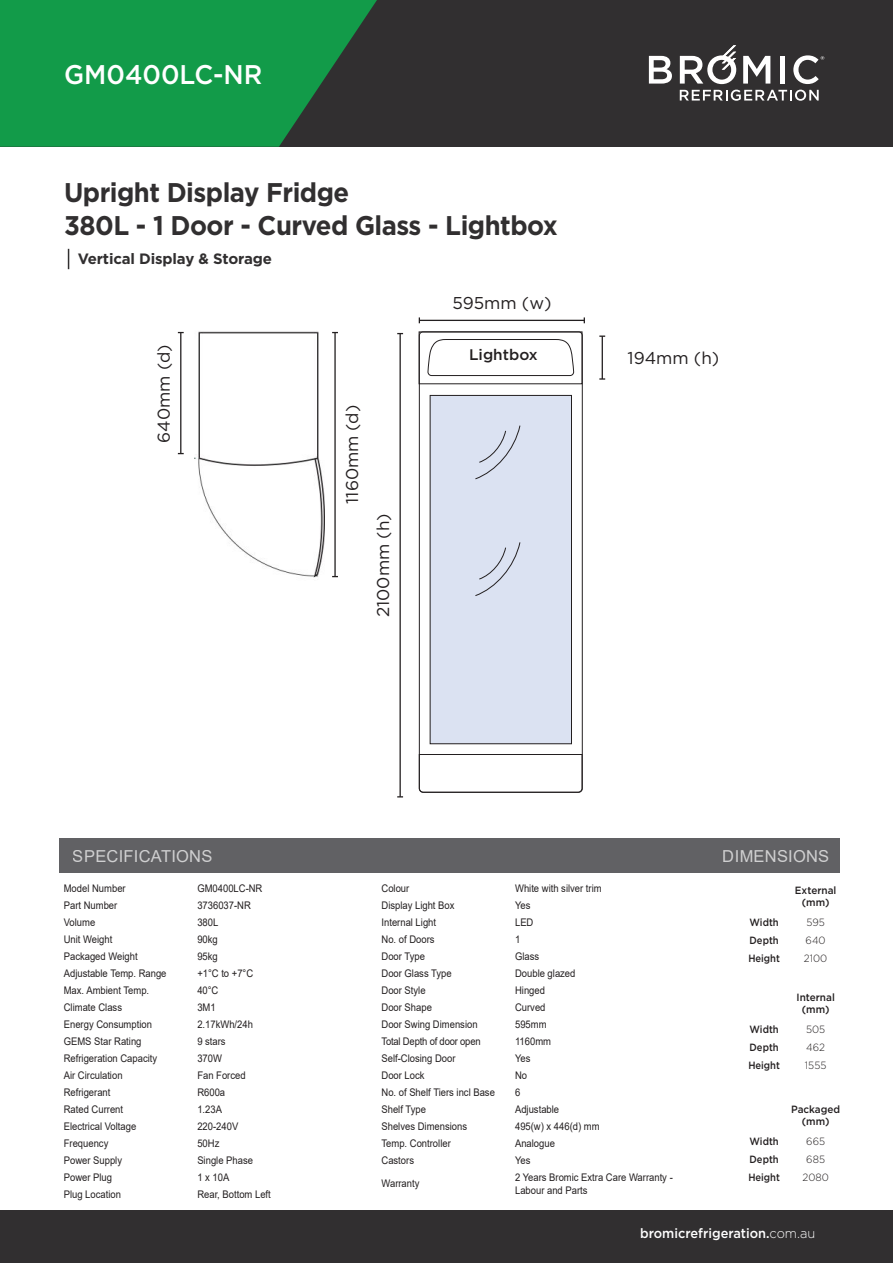
<style>
.page{position:relative;width:893px;height:1263px;background:#fff}
.page>*{position:absolute;margin:0;border:0;box-sizing:border-box;transform-origin:0 0}
.t1{font:700 27px/33px "Gotham";letter-spacing:-.02em;color:#312f30;scale:.95 1}
.t2{font:500 27px "Gotham";color:#fff;scale:.95 1}
.t3{font:17.1px "Gotham";color:#231f20}
.t4{font:16.5px "Arial";letter-spacing:.015em;color:#fff}
.t5{font:500 15.3px "Gotham";color:#231f20}
.t6{font:700 15px "Gotham";letter-spacing:-.01em;color:#312f30}
.t7{font:500 13.5px "Gotham";color:#fff;scale:.95 1}
.t8{font:10.5px/12.8px "Arial";color:#231f20;scale:.9 1}
.t9{font:500 10.5px/18px "Gotham";color:#231f20;text-align:justify;scale:.9 1}
.t10{font:500 10.5px/12px "Gotham";color:#231f20;text-align:center;scale:.95 1}
.t11{font:300 10.5px/18px "Gotham";color:#231f20;scale:.95 1}
.t12{font:10.5px "Arial";letter-spacing:-.02em;color:#231f20;scale:.9 1}
.s1{font-weight:300}
</style>
<div class="page">
<div style="left:60px;top:838px;width:780px;height:35px;background:#616164"></div>
<div style="left:0;top:0;width:893px;height:147px;background:#312f30"></div>
<svg style="left:0;top:0;width:377px;height:147px;background:#158e46"></svg>
<div style="left:0;top:1211px;width:893px;height:52px;background:#312f30"></div>
<hr style="left:419px;top:320px;width:165px;height:1px;background:#231f20">
<hr style="left:399px;top:334px;width:2px;height:463px;background:#231f20">
<hr style="left:602px;top:336px;width:1px;height:43px;background:#231f20">
<svg style="left:418px;top:331px;width:165px;height:462px"></svg>
<svg style="left:428px;top:339px;width:147px;height:37px"></svg>
<hr style="left:180px;top:333px;width:1px;height:121px;background:#231f20">
<hr style="left:334px;top:333px;width:2px;height:244px;background:#231f20">
<svg style="left:474px;top:425px;width:47px;height:55px;background:#d2d9e8"></svg>
<svg style="left:474px;top:541px;width:47px;height:56px;background:#d2d9e8"></svg>
<img style="left:194px;top:331px;width:130px;height:249px">
<svg style="left:68px;top:249px;width:1px;height:20px"></svg>
<svg style="left:649px;top:56px;width:23px;height:28px"></svg>
<svg style="left:743px;top:56px;width:27px;height:28px"></svg>
<div style="left:780px;top:56px;width:5px;height:28px;background:#fff"></div>
<svg style="left:793px;top:55px;width:31px;height:29px"></svg>
<svg style="left:680px;top:45px;width:56px;height:39px"></svg>
<svg style="left:680px;top:90px;width:139px;height:11px"></svg>
<h1 class="t2" style="left:64px;top:63px;width:210px">GM0400LC-NR</h1>
<h1 class="t1" style="left:64px;top:178px;width:521px">Upright Display Fridge<br>380L - 1 Door - Curved Glass - Lightbox</h1>
<h3 class="t6" style="left:78px;top:252px;width:196px">Vertical Display &amp; Storage</h3>
<h2 class="t3" style="left:156px;top:443px;width:100px;rotate:-90deg">640mm (d)</h2>
<h2 class="t3" style="left:345px;top:504px;width:100px;rotate:-90deg">1160mm (d)</h2>
<h2 class="t3" style="left:375px;top:617px;width:105px;rotate:-90deg">2100mm (h)</h2>
<h2 class="t3" style="left:452px;top:296px;width:101px">595mm (w)</h2>
<h3 class="t5" style="left:469px;top:348px;width:70px">Lightbox</h3>
<h2 class="t3" style="left:628px;top:350px;width:93px">194mm (h)</h2>
<h3 class="t4" style="left:73px;top:847px;width:141px">SPECIFICATIONS</h3>
<p class="t8" style="left:64px;top:882px;width:70px">Model Number</p>
<p class="t8" style="left:197px;top:882px;width:74px">GM0400LC-NR</p>
<p class="t8" style="left:64px;top:899px;width:61px">Part Number</p>
<p class="t8" style="left:197px;top:899px;width:61px">3736037-NR</p>
<p class="t8" style="left:64px;top:916px;width:37px">Volume</p>
<p class="t8" style="left:197px;top:916px;width:25px">380L</p>
<p class="t8" style="left:64px;top:933px;width:56px">Unit Weight</p>
<p class="t8" style="left:197px;top:933px;width:24px">90kg</p>
<p class="t8" style="left:64px;top:950px;width:84px">Packaged Weight</p>
<p class="t8" style="left:197px;top:950px;width:24px">95kg</p>
<p class="t8" style="left:64px;top:968px;width:116px">Adjustable Temp. Range</p>
<p class="t8" style="left:197px;top:968px;width:64px">+1°C to +7°C</p>
<p class="t8" style="left:64px;top:985px;width:96px">Max. Ambient Temp.</p>
<p class="t8" style="left:197px;top:985px;width:25px">40°C</p>
<p class="t8" style="left:64px;top:1002px;width:66px">Climate Class</p>
<p class="t8" style="left:197px;top:1002px;width:22px">3M1</p>
<p class="t8" style="left:64px;top:1019px;width:100px">Energy Consumption</p>
<p class="t8" style="left:197px;top:1019px;width:63px">2.17kWh/24h</p>
<p class="t8" style="left:64px;top:1036px;width:88px">GEMS Star Rating</p>
<p class="t8" style="left:197px;top:1036px;width:33px">9 stars</p>
<p class="t8" style="left:64px;top:1053px;width:105px">Refrigeration Capacity</p>
<p class="t8" style="left:197px;top:1053px;width:29px">370W</p>
<p class="t8" style="left:64px;top:1070px;width:67px">Air Circulation</p>
<p class="t8" style="left:197px;top:1070px;width:55px">Fan Forced</p>
<p class="t8" style="left:64px;top:1087px;width:53px">Refrigerant</p>
<p class="t8" style="left:197px;top:1087px;width:32px">R600a</p>
<p class="t8" style="left:64px;top:1104px;width:67px">Rated Current</p>
<p class="t8" style="left:197px;top:1104px;width:29px">1.23A</p>
<p class="t8" style="left:64px;top:1121px;width:82px">Electrical Voltage</p>
<p class="t8" style="left:197px;top:1121px;width:47px">220-240V</p>
<p class="t8" style="left:64px;top:1138px;width:51px">Frequency</p>
<p class="t8" style="left:197px;top:1138px;width:26px">50Hz</p>
<p class="t8" style="left:64px;top:1155px;width:66px">Power Supply</p>
<p class="t8" style="left:197px;top:1155px;width:63px">Single Phase</p>
<p class="t8" style="left:64px;top:1172px;width:55px">Power Plug</p>
<p class="t8" style="left:197px;top:1172px;width:37px">1 x 10A</p>
<p class="t8" style="left:64px;top:1189px;width:65px">Plug Location</p>
<p class="t8" style="left:197px;top:1189px;width:83px">Rear, Bottom Left</p>
<p class="t8" style="left:381px;top:882px;width:32px">Colour</p>
<p class="t8" style="left:515px;top:882px;width:98px">White with silver trim</p>
<p class="t8" style="left:381px;top:899px;width:83px">Display Light Box</p>
<p class="t8" style="left:515px;top:899px;width:19px">Yes</p>
<p class="t8" style="left:381px;top:916px;width:62px">Internal Light</p>
<p class="t8" style="left:515px;top:916px;width:22px">LED</p>
<p class="t8" style="left:381px;top:934px;width:60px">No. of Doors</p>
<p class="t8" style="left:515px;top:934px;width:7px">1</p>
<p class="t8" style="left:381px;top:951px;width:50px">Door Type</p>
<p class="t8" style="left:515px;top:951px;width:28px">Glass</p>
<p class="t8" style="left:381px;top:968px;width:79px">Door Glass Type</p>
<p class="t8" style="left:515px;top:968px;width:69px">Double glazed</p>
<p class="t8" style="left:381px;top:985px;width:51px">Door Style</p>
<p class="t8" style="left:515px;top:985px;width:35px">Hinged</p>
<p class="t8" style="left:381px;top:1002px;width:58px">Door Shape</p>
<p class="t8" style="left:515px;top:1002px;width:35px">Curved</p>
<p class="t8" style="left:381px;top:1019px;width:108px">Door Swing Dimension</p>
<p class="t8" style="left:515px;top:1019px;width:37px">595mm</p>
<p class="t12" style="left:381px;top:1037px;width:112px">Total Depth of door open</p>
<p class="t8" style="left:515px;top:1036px;width:42px">1160mm</p>
<p class="t8" style="left:381px;top:1053px;width:84px">Self-Closing Door</p>
<p class="t8" style="left:515px;top:1053px;width:19px">Yes</p>
<p class="t8" style="left:381px;top:1070px;width:49px">Door Lock</p>
<p class="t8" style="left:515px;top:1070px;width:15px">No</p>
<p class="t8" style="left:381px;top:1087px;width:128px">No. of Shelf Tiers incl Base</p>
<p class="t8" style="left:515px;top:1087px;width:7px">6</p>
<p class="t8" style="left:381px;top:1104px;width:51px">Shelf Type</p>
<p class="t8" style="left:515px;top:1104px;width:51px">Adjustable</p>
<p class="t8" style="left:381px;top:1121px;width:97px">Shelves Dimensions</p>
<p class="t8" style="left:515px;top:1121px;width:95px">495(w) x 446(d) mm</p>
<p class="t8" style="left:381px;top:1138px;width:79px">Temp. Controller</p>
<p class="t8" style="left:515px;top:1138px;width:46px">Analogue</p>
<p class="t8" style="left:381px;top:1155px;width:38px">Castors</p>
<p class="t8" style="left:515px;top:1155px;width:19px">Yes</p>
<p class="t8" style="left:381px;top:1178px;width:44px">Warranty</p>
<p class="t8" style="left:515px;top:1172px;width:177px">2 Years Bromic Extra Care Warranty -<br>Labour and Parts</p>
<h3 class="t4" style="left:723px;top:847px;width:108px">DIMENSIONS</h3>
<p class="t10" style="left:795px;top:885px;width:45px">External (mm)</p>
<p class="t9" style="left:748px;top:913px;width:37px">Width Depth Height</p>
<p class="t11" style="left:804px;top:913px;width:26px">595<br>640<br>2100</p>
<p class="t10" style="left:796px;top:992px;width:42px">Internal (mm)</p>
<p class="t9" style="left:748px;top:1021px;width:37px">Width Depth Height</p>
<p class="t11" style="left:805px;top:1021px;width:24px">505<br>462<br>1555</p>
<p class="t10" style="left:791px;top:1104px;width:53px">Packaged (mm)</p>
<p class="t9" style="left:748px;top:1133px;width:37px">Width Depth Height</p>
<p class="t11" style="left:802px;top:1133px;width:29px;text-align:center">665<br>685<br>2080</p>
<p class="t7" style="left:640px;top:1227px;width:186px">bromicrefrigeration.<span class="s1">com.au</span></p>
</div>
